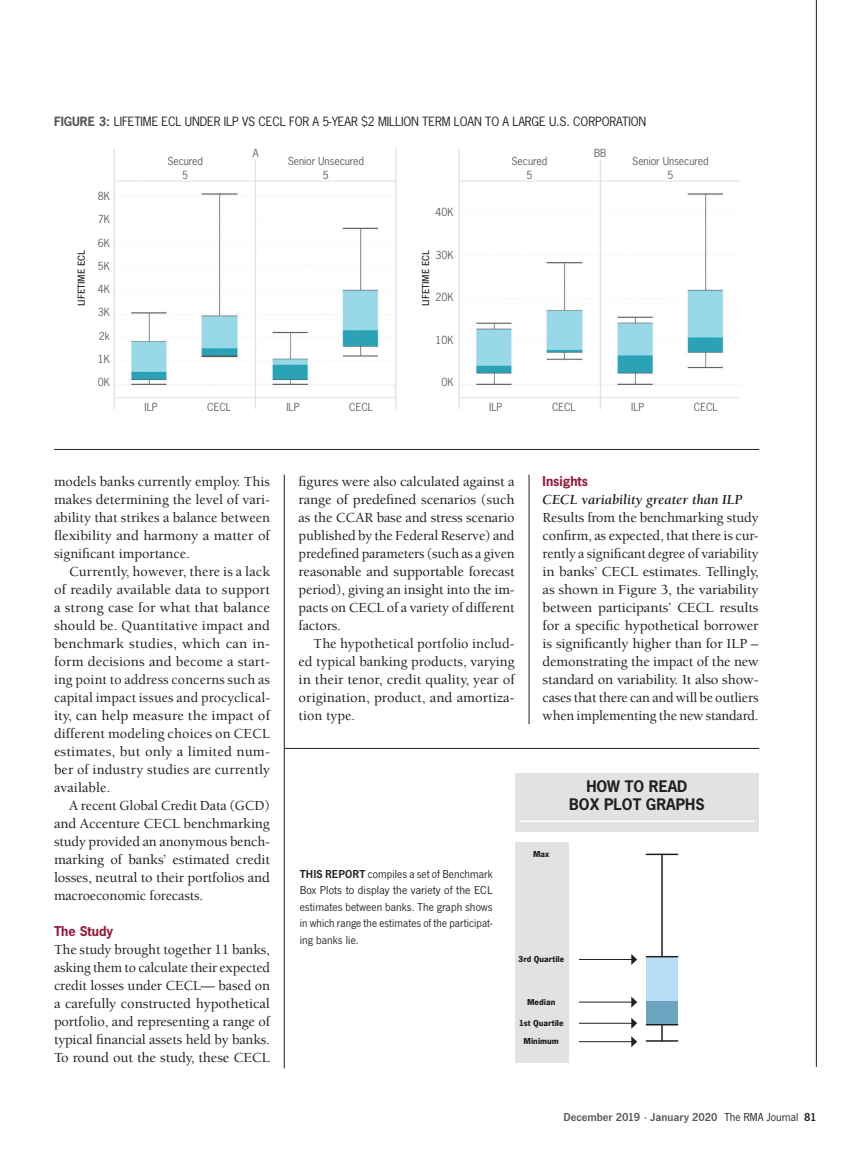
<style>
.page{position:relative;width:864px;height:1175px;background:#fff}
.page>*{position:absolute;margin:0;border:0;box-sizing:border-box;transform-origin:0 0}
.captions{font:700 15px "News Gothic Std";color:#231f20}
.First_paragraph{font:500 14.25px/18px "Berkeley";letter-spacing:-.01em;color:#231f20;text-align:justify}
.Body_text{font:500 14.25px/18px "Berkeley";color:#231f20;text-align:justify}
.First_paragraph-2{font:italic 700 14.25px "Berkeley";color:#231f20}
.Sub_heads{font:700 12.75px "News Gothic Std";color:#93193c}
.bullet{font:12px/16.5px "News Got T";letter-spacing:.01em;color:#231f20;text-align:justify}
.captions-2{font:12px "News Gothic Std";letter-spacing:-.01em;color:#231f20}
.t1{font:600 12px "News Got T";color:#57585a}
.captions-3{font:10.5px "News Gothic Std";letter-spacing:-.01em;color:#636366}
.captions-4{font:500 10.5px "News Got T";letter-spacing:-.01em;color:#231f20}
.captions-5{font:700 9px "News Got T";color:#231f20}
.s1{font-weight:700;color:#57585a}
.s2{font-weight:600}
.s3{font-weight:400;color:#231f20}
.s4{color:#231f20}
</style>
<div class="page">
<hr style="left:816px;top:0;width:1px;height:1066px;background:#231f20">
<hr style="left:284px;top:474px;width:1px;height:594px;background:#231f20">
<hr style="left:529px;top:474px;width:1px;height:250px;background:#231f20">
<hr style="left:54px;top:449px;width:705px;height:1px;background:#231f20">
<img style="left:113px;top:148px;width:626px;height:261px">
<div style="left:515px;top:842px;width:53px;height:220px;background:#e2e2e2"></div>
<div style="left:515px;top:772px;width:244px;height:59px;background:#e2e2e2"></div>
<hr style="left:519px;top:820px;width:236px;height:2px;background:#fff">
<div style="left:646px;top:1001px;width:32px;height:24px;background:#6ba5c0"></div>
<hr style="left:646px;top:853px;width:32px;height:2px;background:#231f20">
<hr style="left:646px;top:1040px;width:32px;height:1px;background:#231f20">
<hr style="left:661px;top:855px;width:2px;height:101px;background:#231f20">
<svg style="left:661px;top:1025px;width:2px;height:16px"></svg>
<div style="left:646px;top:957px;width:32px;height:44px;background:#b7dcf4"></div>
<hr style="left:579px;top:959px;width:53px;height:1px;background:#231f20">
<svg style="left:631px;top:954px;width:6px;height:11px"></svg>
<hr style="left:579px;top:1001px;width:53px;height:1px;background:#231f20">
<svg style="left:631px;top:996px;width:6px;height:11px"></svg>
<hr style="left:579px;top:1022px;width:53px;height:1px;background:#231f20">
<svg style="left:631px;top:1018px;width:6px;height:10px"></svg>
<hr style="left:579px;top:1041px;width:53px;height:1px;background:#231f20">
<svg style="left:631px;top:1036px;width:6px;height:11px"></svg>
<hr style="left:646px;top:956px;width:32px;height:1px;background:#231f20">
<hr style="left:646px;top:1024px;width:32px;height:1px;background:#231f20">
<hr style="left:284px;top:748px;width:475px;height:1px;background:#231f20">
<p class="captions-2" style="left:54px;top:114px;width:594px"><span class="s1">FIGURE 3:</span> LIFETIME ECL UNDER ILP VS CECL FOR A 5-YEAR $2 MILLION TERM LOAN TO A LARGE U.S. CORPORATION</p>
<p class="captions-3" style="left:167px;top:154px;width:37px">Secured</p>
<p class="captions-3" style="left:182px;top:168px;width:8px">5</p>
<p class="captions-3" style="left:253px;top:146px;width:7px">A</p>
<p class="captions-3" style="left:594px;top:146px;width:14px">BB</p>
<p class="captions-3" style="left:288px;top:154px;width:78px">Senior Unsecured</p>
<p class="captions-3" style="left:323px;top:168px;width:8px">5</p>
<p class="captions-3" style="left:512px;top:154px;width:37px">Secured</p>
<p class="captions-3" style="left:526px;top:168px;width:8px">5</p>
<p class="captions-3" style="left:98px;top:189px;width:14px">8K</p>
<p class="captions-3" style="left:98px;top:212px;width:14px">7K</p>
<p class="captions-3" style="left:98px;top:236px;width:14px">6K</p>
<p class="captions-3" style="left:98px;top:259px;width:14px">5K</p>
<p class="captions-3" style="left:98px;top:282px;width:14px">4K</p>
<p class="captions-3" style="left:98px;top:305px;width:14px">3K</p>
<p class="captions-3" style="left:99px;top:329px;width:12px">2k</p>
<p class="captions-3" style="left:98px;top:352px;width:14px">1K</p>
<p class="captions-3" style="left:98px;top:375px;width:14px">0K</p>
<p class="captions-3" style="left:436px;top:205px;width:19px">40K</p>
<p class="captions-3" style="left:436px;top:248px;width:19px">30K</p>
<p class="captions-3" style="left:436px;top:290px;width:19px">20K</p>
<p class="captions-3" style="left:436px;top:333px;width:19px">10K</p>
<p class="captions-3" style="left:442px;top:375px;width:14px">0K</p>
<p class="captions-4" style="left:76px;top:306px;width:57px;rotate:-90deg">LIFETIME ECL</p>
<p class="captions-4" style="left:420px;top:306px;width:57px;rotate:-90deg">LIFETIME ECL</p>
<p class="captions-3" style="left:632px;top:154px;width:78px">Senior Unsecured</p>
<p class="captions-3" style="left:667px;top:168px;width:8px">5</p>
<p class="captions-3" style="left:145px;top:400px;width:15px">ILP</p>
<p class="captions-3" style="left:207px;top:400px;width:25px">CECL</p>
<p class="captions-3" style="left:287px;top:400px;width:15px">ILP</p>
<p class="captions-3" style="left:349px;top:400px;width:25px">CECL</p>
<p class="captions-3" style="left:489px;top:400px;width:15px">ILP</p>
<p class="captions-3" style="left:552px;top:400px;width:25px">CECL</p>
<p class="captions-3" style="left:631px;top:400px;width:15px">ILP</p>
<p class="captions-3" style="left:694px;top:400px;width:25px">CECL</p>
<p class="Body_text" style="left:54px;top:473px;width:218px">models banks currently employ. This makes determining the level of vari&shy;ability that strikes a balance between flexibility and harmony a matter of significant importance.</p>
<p class="Body_text" style="left:54px;top:563px;width:218px;text-indent:15px">Currently, however, there is a lack of readily available data to support a strong case for what that balance should be. Quantitative impact and benchmark studies, which can in&shy;form decisions and become a start&shy;ing point to address concerns such as capital impact issues and procyclical&shy;ity, can help measure the impact of different modeling choices on CECL estimates, but only a limited num&shy;ber of industry studies are currently available.</p>
<p class="Body_text" style="left:54px;top:797px;width:218px;text-indent:15px">A recent Global Credit Data (GCD) and Accenture CECL benchmarking study provided an anonymous bench&shy;marking of banks’ estimated credit losses, neutral to their portfolios and macroeconomic forecasts.</p>
<p class="Sub_heads" style="left:54px;top:923px;width:61px">The Study</p>
<p class="First_paragraph" style="left:54px;top:941px;width:218px">The study brought together 11 banks, asking them to calculate their expected credit losses under CECL— based on a carefully constructed hypothetical portfolio, and representing a range of typical financial assets held by banks.<br>To round out the study, these CECL</p>
<p class="First_paragraph" style="left:299px;top:473px;width:218px">figures were also calculated against a range of predefined scenarios (such as the CCAR base and stress scenario published by the Federal Reserve) and predefined parameters (such as a given reasonable and supportable forecast period), giving an insight into the im&shy;pacts on CECL of a variety of different factors.</p>
<p class="Body_text" style="left:299px;top:635px;width:218px;text-indent:15px">The hypothetical portfolio includ&shy;ed typical banking products, varying in their tenor, credit quality, year of origination, product, and amortiza&shy;tion type.</p>
<p class="Sub_heads" style="left:543px;top:473px;width:47px">Insights</p>
<p class="First_paragraph-2" style="left:543px;top:492px;width:201px">CECL variability greater than ILP</p>
<p class="First_paragraph" style="left:543px;top:509px;width:218px">Results from the benchmarking study confirm, as expected, that there is cur&shy;rently a significant degree of variability in banks’ CECL estimates. Tellingly, as shown in Figure 3, the variability between participants’ CECL results for a specific hypothetical borrower is significantly higher than for ILP – demonstrating the impact of the new standard on variability. It also show&shy;cases that there can and will be outliers when implementing the new standard.</p>
<p class="bullet" style="left:300px;top:865px;width:194px"><span class="s2">THIS REPORT</span> compiles a set of Benchmark Box Plots to display the variety of the ECL estimates between banks. The graph shows in which range the estimates of the participat&shy;ing banks lie.</p>
<p class="captions-5" style="left:533px;top:849px;width:18px">Max</p>
<p class="captions" style="left:586px;top:776px;width:103px">HOW TO READ</p>
<p class="captions" style="left:569px;top:794px;width:137px">BOX PLOT GRAPHS</p>
<p class="captions-5" style="left:518px;top:953px;width:48px">3rd Quartile</p>
<p class="captions-5" style="left:527px;top:996px;width:30px">Median</p>
<p class="captions-5" style="left:519px;top:1017px;width:46px">1st Quartile</p>
<p class="captions-5" style="left:523px;top:1035px;width:37px">Minimum</p>
<p class="t1" style="left:564px;top:1110px;width:254px">December 2019 · January 2020 <span class="s3">The RMA Journal</span> <span class="s4">81</span></p>
</div>
